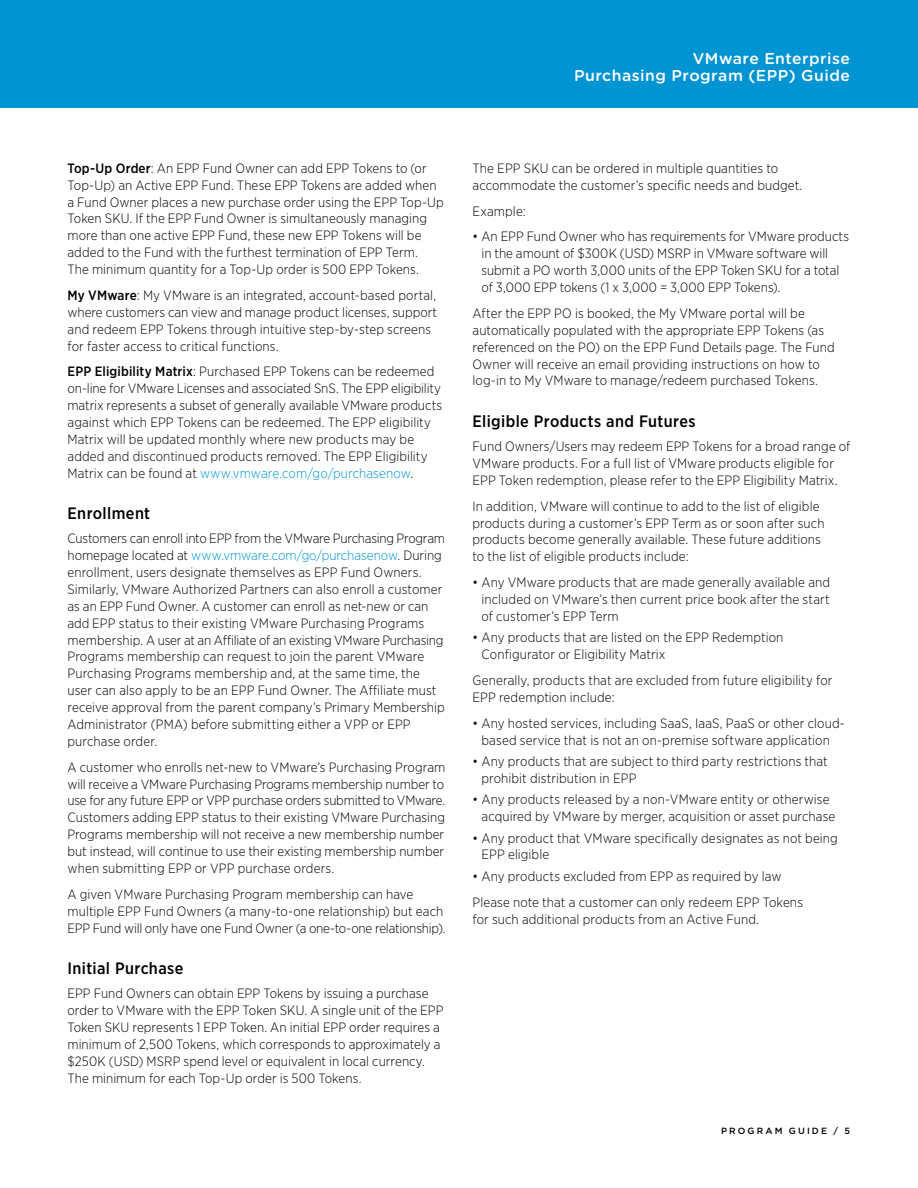
<style>
.page{position:relative;width:918px;height:1188px;background:#fff}
.page>*{position:absolute;margin:0;border:0;box-sizing:border-box;transform-origin:0 0}
.t1{font:500 16.5px "Gotham Narrow";letter-spacing:.025em;color:#000}
.t2{font:500 15.75px/17.2px "Gotham Rounded";letter-spacing:.03em;color:#fff;text-align:right}
.t3{font:300 13.5px/16.8px "Gotham Narrow";letter-spacing:.005em;color:#000}
.t4{font:500 9px "Gotham";letter-spacing:.235em;color:#000}
.s1{font-weight:500}
.s2{color:#0194d3}
</style>
<div class="page">
<div style="left:0;top:0;width:918px;height:108px;background:#0194d3"></div>
<p class="t2" style="left:574px;top:49px;width:277px">VMware Enterprise<br>Purchasing Program (EPP) Guide</p>
<p class="t3" style="left:68px;top:159px;width:378px"><span class="s1">Top-Up Order</span>: An EPP Fund Owner can add EPP Tokens to (or Top-Up) an Active EPP Fund. These EPP Tokens are added when a Fund Owner places a new purchase order using the EPP Top-Up Token SKU. If the EPP Fund Owner is simultaneously managing more than one active EPP Fund, these new EPP Tokens will be added to the Fund with the furthest termination of EPP Term.<br>The minimum quantity for a Top-Up order is 500 EPP Tokens.</p>
<p class="t3" style="left:68px;top:286px;width:371px"><span class="s1">My VMware</span>: My VMware is an integrated, account-based portal, where customers can view and manage product licenses, support and redeem EPP Tokens through intuitive step-by-step screens for faster access to critical functions.</p>
<p class="t3" style="left:68px;top:363px;width:376px"><span class="s1">EPP Eligibility Matrix</span>: Purchased EPP Tokens can be redeemed on-line for VMware Licenses and associated SnS. The EPP eligibility matrix represents a subset of generally available VMware products against which EPP Tokens can be redeemed. The EPP eligibility Matrix will be updated monthly where new products may be added and discontinued products removed. The EPP Eligibility Matrix can be found at <span class="s2">www.vmware.com/go/purchasenow</span>.</p>
<p class="t1" style="left:68px;top:503px;width:84px">Enrollment</p>
<p class="t3" style="left:68px;top:530px;width:379px">Customers can enroll into EPP from the VMware Purchasing Program homepage located at <span class="s2">www.vmware.com/go/purchasenow</span>. During enrollment, users designate themselves as EPP Fund Owners.<br>Similarly, VMware Authorized Partners can also enroll a customer as an EPP Fund Owner. A customer can enroll as net-new or can add EPP status to their existing VMware Purchasing Programs membership. A user at an Affiliate of an existing VMware Purchasing Programs membership can request to join the parent VMware Purchasing Programs membership and, at the same time, the user can also apply to be an EPP Fund Owner. The Affiliate must receive approval from the parent company’s Primary Membership Administrator (PMA) before submitting either a VPP or EPP purchase order.</p>
<p class="t3" style="left:68px;top:758px;width:379px;text-align:justify">A customer who enrolls net-new to VMware’s Purchasing Program will receive a VMware Purchasing Programs membership number to use for any future EPP or VPP purchase orders submitted to VMware.<br>Customers adding EPP status to their existing VMware Purchasing Programs membership will not receive a new membership number but instead, will continue to use their existing membership number when submitting EPP or VPP purchase orders.</p>
<p class="t3" style="left:68px;top:885px;width:379px">A given VMware Purchasing Program membership can have multiple EPP Fund Owners (a many-to-one relationship) but each<br>EPP Fund will only have one Fund Owner (a one-to-one relationship).</p>
<p class="t1" style="left:68px;top:958px;width:117px">Initial Purchase</p>
<p class="t3" style="left:68px;top:985px;width:378px">EPP Fund Owners can obtain EPP Tokens by issuing a purchase order to VMware with the EPP Token SKU. A single unit of the EPP Token SKU represents 1 EPP Token. An initial EPP order requires a minimum of 2,500 Tokens, which corresponds to approximately a $250K (USD) MSRP spend level or equivalent in local currency.<br>The minimum for each Top-Up order is 500 Tokens.</p>
<p class="t3" style="left:472px;top:159px;width:331px">The EPP SKU can be ordered in multiple quantities to accommodate the customer’s specific needs and budget.</p>
<p class="t3" style="left:472px;top:202px;width:55px">Example:</p>
<p class="t3" style="left:482px;top:228px;width:369px;text-indent:-9px">• An EPP Fund Owner who has requirements for VMware products in the amount of $300K (USD) MSRP in VMware software will submit a PO worth 3,000 units of the EPP Token SKU for a total of 3,000 EPP tokens (1 x 3,000 = 3,000 EPP Tokens).</p>
<p class="t3" style="left:472px;top:304px;width:364px">After the EPP PO is booked, the My VMware portal will be automatically populated with the appropriate EPP Tokens (as referenced on the PO) on the EPP Fund Details page. The Fund Owner will receive an email providing instructions on how to log-in to My VMware to manage/redeem purchased Tokens.</p>
<p class="t1" style="left:472px;top:410px;width:225px">Eligible Products and Futures</p>
<p class="t3" style="left:472px;top:438px;width:379px">Fund Owners/Users may redeem EPP Tokens for a broad range of<br>VMware products. For a full list of VMware products eligible for<br>EPP Token redemption, please refer to the EPP Eligibility Matrix.</p>
<p class="t3" style="left:472px;top:497px;width:354px">In addition, VMware will continue to add to the list of eligible products during a customer’s EPP Term as or soon after such products become generally available. These future additions to the list of eligible products include:</p>
<p class="t3" style="left:482px;top:574px;width:350px;text-align:justify;text-indent:-9px">• Any VMware products that are made generally available and included on VMware’s then current price book after the start of customer’s EPP Term</p>
<p class="t3" style="left:482px;top:629px;width:303px;text-indent:-9px">• Any products that are listed on the EPP Redemption<br>Configurator or Eligibility Matrix</p>
<p class="t3" style="left:472px;top:672px;width:362px">Generally, products that are excluded from future eligibility for<br>EPP redemption include:</p>
<p class="t3" style="left:472px;top:714px;width:374px;text-align:center">• Any hosted services, including SaaS, IaaS, PaaS or other cloud&shy;based service that is not an on-premise software application</p>
<p class="t3" style="left:482px;top:753px;width:348px;text-indent:-9px">• Any products that are subject to third party restrictions that prohibit distribution in EPP</p>
<p class="t3" style="left:482px;top:791px;width:355px;text-indent:-9px">• Any products released by a non-VMware entity or otherwise acquired by VMware by merger, acquisition or asset purchase</p>
<p class="t3" style="left:482px;top:829px;width:358px;text-indent:-9px">• Any product that VMware specifically designates as not being<br>EPP eligible</p>
<p class="t3" style="left:472px;top:863px;width:332px;line-height:26px">• Any products excluded from EPP as required by law<br>Please note that a customer can only redeem EPP Tokens</p>
<p class="t3" style="left:472px;top:910px;width:288px">for such additional products from an Active Fund.</p>
<p class="t4" style="left:721px;top:1125px;width:130px">PROGRAM G UIDE / 5</p>
</div>
